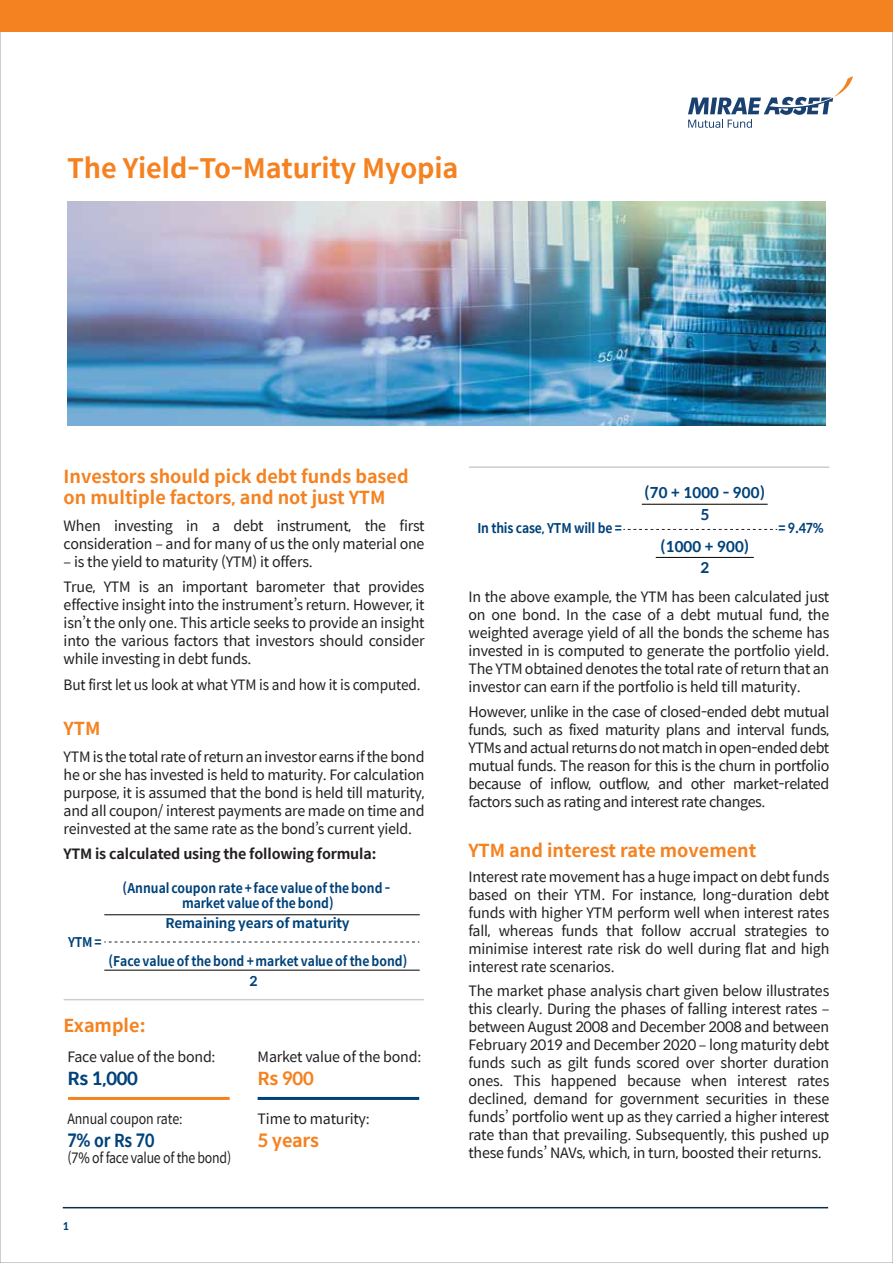
<style>
.page{position:relative;width:893px;height:1263px;background:#fff}
.page>*{position:absolute;margin:0;border:0;box-sizing:border-box;transform-origin:0 0}
.t1{font:700 27px "Spoqa Han Sans JP";letter-spacing:-.005em;color:#f58220}
.t2{font:700 18px/21px "Spoqa Han Sans JP";color:#f58220}
.t3{font:700 18px "Spoqa Han Sans JP";letter-spacing:-.01em;color:#00427a;scale:.87 1}
.t4{font:700 18px "Spoqa Han Sans JP";letter-spacing:-.01em;color:#00427a}
.t5{font:700 14.7px "Spoqa Han Sans JP";letter-spacing:.01em;color:#00427a}
.t6{font:14.25px/18px "Spoqa Han Sans JP";letter-spacing:-.015em;color:#231f20;text-align:justify}
.t7{font:14.25px "Spoqa Han Sans JP";letter-spacing:-.015em;color:#231f20;scale:.96 1}
.t8{font:14.25px "Spoqa Han Sans JP";letter-spacing:-.015em;color:#231f20;scale:.87 1}
.t9{font:700 14.25px "Spoqa Han Sans JP";letter-spacing:-.015em;color:#231f20}
.t10{font:700 13.5px/15px "Spoqa Han Sans";letter-spacing:.005em;color:#00427a;text-align:center;scale:.9 1}
.t11{font:700 13.5px "Spoqa Han Sans";letter-spacing:.005em;color:#00427a}
.t12{font:700 13.5px "Spoqa Han Sans";letter-spacing:-.015em;color:#00427a;scale:.9 1}
.t13{font:700 10.5px "Spoqa Han Sans JP";color:#00427a}
</style>
<div class="page">
<hr style="left:63px;top:1207px;width:765px;height:1px;background:#0d2d4f">
<svg style="left:104px;top:942px;width:315px;height:1px"></svg>
<hr style="left:104px;top:914px;width:316px;height:1px;background:#010101">
<hr style="left:104px;top:970px;width:316px;height:1px;background:#010101">
<hr style="left:642px;top:504px;width:126px;height:1px;background:#010101">
<hr style="left:656px;top:557px;width:98px;height:1px;background:#010101">
<svg style="left:623px;top:529px;width:154px;height:1px"></svg>
<hr style="left:68px;top:1097px;width:162px;height:3px;background:#f58220">
<hr style="left:258px;top:1097px;width:161px;height:3px;background:#00427a">
<hr style="left:64px;top:999px;width:360px;height:1px;background:#cdceca">
<hr style="left:469px;top:466px;width:360px;height:2px;background:#cdceca">
<img style="left:67px;top:202px;width:759px;height:224px">
<svg style="left:688px;top:76px;width:165px;height:52px"></svg>
<div style="left:0;top:0;width:893px;height:32px;background:#f58220"></div>
<h1 class="t1" style="left:67px;top:153px;width:393px">The Yield-To-Maturity Myopia</h1>
<p class="t2" style="left:64px;top:466px;width:346px">Investors should pick debt funds based on multiple factors, and not just YTM</p>
<p class="t6" style="left:64px;top:517px;width:362px">When investing in a debt instrument, the first consideration ‒ and for many of us the only material one ‒ is the yield to maturity (YTM) it offers.</p>
<p class="t6" style="left:64px;top:578px;width:362px">True, YTM is an important barometer that provides effective insight into the instrument’s return. However, it isn’t the only one. This article seeks to provide an insight into the various factors that investors should consider while investing in debt funds.</p>
<p class="t7" style="left:64px;top:676px;width:373px">But first let us look at what YTM is and how it is computed.</p>
<p class="t2" style="left:64px;top:718px;width:38px">YTM</p>
<p class="t6" style="left:64px;top:748px;width:362px">YTM is the total rate of return an investor earns if the bond he or she has invested is held to maturity. For calculation purpose, it is assumed that the bond is held till maturity, and all coupon/ interest payments are made on time and reinvested at the same rate as the bond’s current yield.</p>
<p class="t9" style="left:64px;top:846px;width:314px">YTM is calculated using the following formula:</p>
<p class="t10" style="left:68px;top:935px;width:39px">YTM =</p>
<p class="t10" style="left:123px;top:881px;width:299px">(Annual coupon rate +face value of the bond - market value of the bond)</p>
<p class="t11" style="left:166px;top:915px;width:185px">Remaining years of maturity</p>
<p class="t10" style="left:249px;top:950px;width:177px;line-height:20.9px;text-align:left;text-indent:-141px">(Face value of the bond +market value of the bond)<br>2</p>
<p class="t2" style="left:64px;top:1015px;width:83px">Example:</p>
<p class="t6" style="left:67px;top:1048px;width:150px">Face value of the bond:</p>
<p class="t4" style="left:67px;top:1068px;width:72px">Rs 1,000</p>
<p class="t8" style="left:67px;top:1111px;width:134px">Annual coupon rate:</p>
<p class="t3" style="left:67px;top:1130px;width:102px">7% or Rs 70</p>
<p class="t8" style="left:67px;top:1150px;width:190px">(7% of face value of the bond)</p>
<p class="t13" style="left:63px;top:1220px;width:8px">1</p>
<p class="t6" style="left:258px;top:1048px;width:165px">Market value of the bond:</p>
<p class="t2" style="left:258px;top:1068px;width:58px">Rs 900</p>
<p class="t6" style="left:258px;top:1110px;width:114px">Time to maturity:</p>
<p class="t2" style="left:258px;top:1130px;width:63px">5 years</p>
<p class="t5" style="left:644px;top:485px;width:122px">(70 + 1000 - 900)</p>
<p class="t5" style="left:700px;top:506px;width:10px">5</p>
<p class="t12" style="left:477px;top:521px;width:162px">In this case, YTM will be =</p>
<p class="t10" style="left:778px;top:521px;width:52px">= 9.47%</p>
<p class="t5" style="left:660px;top:538px;width:91px">(1000 + 900)</p>
<p class="t5" style="left:700px;top:559px;width:10px">2</p>
<p class="t6" style="left:468px;top:588px;width:362px">In the above example, the YTM has been calculated just on one bond. In the case of a debt mutual fund, the weighted average yield of all the bonds the scheme has invested in is computed to generate the portfolio yield.<br>The YTM obtained denotes the total rate of return that an investor can earn if the portfolio is held till maturity.</p>
<p class="t6" style="left:468px;top:703px;width:362px">However, unlike in the case of closed-ended debt mutual funds, such as fixed maturity plans and interval funds, YTMs and actual returns do not match in open-ended debt mutual funds. The reason for this is the churn in portfolio because of inflow, outflow, and other market-related factors such as rating and interest rate changes.</p>
<p class="t2" style="left:468px;top:840px;width:289px">YTM and interest rate movement</p>
<p class="t6" style="left:468px;top:868px;width:362px">Interest rate movement has a huge impact on debt funds based on their YTM. For instance, long-duration debt funds with higher YTM perform well when interest rates fall, whereas funds that follow accrual strategies to minimise interest rate risk do well during flat and high interest rate scenarios.</p>
<p class="t6" style="left:468px;top:982px;width:362px">The market phase analysis chart given below illustrates this clearly. During the phases of falling interest rates ‒ between August 2008 and December 2008 and between February 2019 and December 2020 ‒ long maturity debt funds such as gilt funds scored over shorter duration ones. This happened because when interest rates declined, demand for government securities in these funds’ portfolio went up as they carried a higher interest rate than that prevailing. Subsequently, this pushed up these funds’ NAVs, which, in turn, boosted their returns.</p>
</div>
